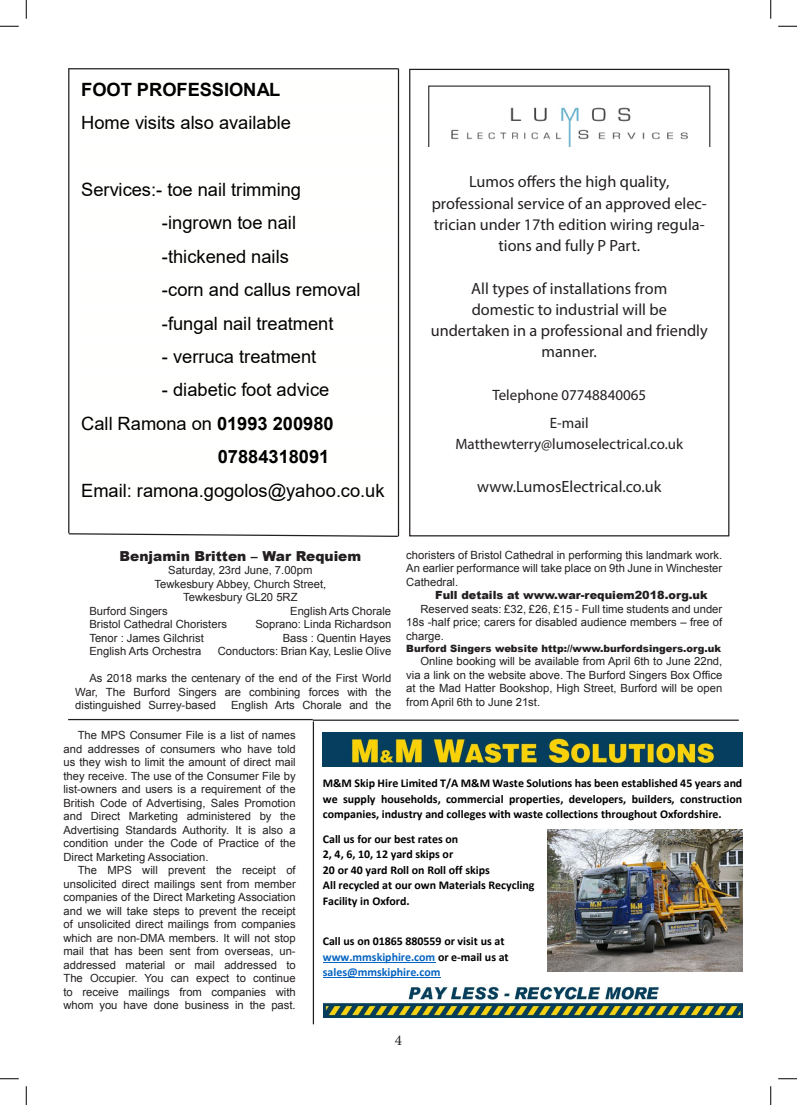
<style>
.page{position:relative;width:797px;height:1105px;background:#fff}
.page>*{position:absolute;margin:0;border:0;box-sizing:border-box;transform-origin:0 0}
.t1{font:18.25px/33.4px "Arial";color:#000}
.t2{font:700 18.25px "Arial";letter-spacing:-.005em;color:#000}
.t3{font:16.25px/21.2px "Myriad Pro";color:#231f20;text-align:center}
.t4{font:15px/28.4px "Myriad Pro";color:#231f20;text-align:center}
.t5{font:15px "Minion Pro";color:#231f20}
.t6{font:14.38px/18.8px "Eurostile LT Std";color:#231f20;text-align:center}
.t7{font:900 13.75px "Arial";color:#231f20}
.t8{font:600 13.25px "Eurostile LT Std";color:#231f20}
.t9{font:700 11.88px/15.6px "Calibri";color:#000}
.t10{font:11.25px/13.5px "Arial";color:#231f20;text-align:justify}
.t11{font:900 11.25px "Arial";color:#231f20}
.t12{font:900 10px "Arial";color:#231f20}
.s1{font-weight:700}
.s2{color:#0563c1}
</style>
<div class="page">
<div style="left:409px;top:69px;width:320px;height:467px;border:1px solid #231f20"></div>
<svg style="left:428px;top:86px;width:282px;height:61px"></svg>
<img style="left:445px;top:100px;width:248px;height:47px">
<hr style="left:323px;top:962px;width:112px;height:1px;background:#0563c1">
<hr style="left:323px;top:977px;width:117px;height:1px;background:#0563c1">
<img style="left:323px;top:732px;width:419px;height:34px">
<img style="left:547px;top:830px;width:195px;height:141px">
<img style="left:323px;top:984px;width:419px;height:34px">
<hr style="left:69px;top:68px;width:329px;height:1px;background:#231f20">
<hr style="left:398px;top:69px;width:1px;height:467px;background:#231f20">
<svg style="left:68px;top:532px;width:331px;height:5px"></svg>
<hr style="left:68px;top:68px;width:1px;height:465px;background:#231f20">
<hr style="left:313px;top:721px;width:1px;height:303px;background:#231f20">
<hr style="left:313px;top:719px;width:425px;height:2px;background:#231f20">
<hr style="left:68px;top:719px;width:245px;height:1px;background:#231f20">
<svg style="left:0;top:25px;width:19px;height:2px"></svg>
<svg style="left:778px;top:25px;width:19px;height:2px"></svg>
<svg style="left:0;top:1078px;width:19px;height:1px"></svg>
<svg style="left:778px;top:1078px;width:19px;height:1px"></svg>
<svg style="left:25px;top:0;width:2px;height:19px"></svg>
<svg style="left:25px;top:1086px;width:2px;height:19px"></svg>
<svg style="left:770px;top:0;width:1px;height:19px"></svg>
<svg style="left:770px;top:1086px;width:1px;height:19px"></svg>
<h1 class="t2" style="left:81px;top:76px;width:201px">FOOT PROFESSIONAL</h1>
<h1 class="t1" style="left:81px;top:106px;width:211px">Home visits also available</h1>
<h1 class="t1" style="left:162px;top:173px;width:200px;text-indent:-81px">Services:- toe nail trimming -ingrown toe nail -thickened nails<br>-corn and callus removal -fungal nail treatment</h1>
<h1 class="t1" style="left:162px;top:340px;width:156px">- verruca treatment</h1>
<h1 class="t1" style="left:81px;top:373px;width:254px;text-align:right">- diabetic foot advice<br>Call Ramona on <span class="s1">01993 200980<br>07884318091</span></h1>
<h1 class="t1" style="left:81px;top:473px;width:305px">Email: ramona.gogolos@yahoo.co.uk</h1>
<h2 class="t3" style="left:432px;top:171px;width:276px">Lumos offers the high quality, professional service of an approved elec&shy;trician under 17th edition wiring regula&shy;tions and fully P Part.</h2>
<h2 class="t3" style="left:431px;top:277px;width:278px">All types of installations from<br>domestic to industrial will be undertaken in a professional and friendly manner.</h2>
<h3 class="t4" style="left:492px;top:380px;width:155px">Telephone 07748840065<br>E-mail</h3>
<h3 class="t4" style="left:455px;top:430px;width:229px">Matthewterry@lumoselectrical.co.uk</h3>
<h2 class="t3" style="left:477px;top:476px;width:186px">www.LumosElectrical.co.uk</h2>
<p class="t6" style="left:446px;top:176px;width:248px">Lumos offers the high quality, professional service of an approved electrician under 17th edition wiring regulations and fully P Part.</p>
<p class="t6" style="left:458px;top:289px;width:224px">domestic to industrial will be undertaken in a professional and friendly manner.</p>
<p class="t8" style="left:550px;top:390px;width:40px">E-mail</p>
<p class="t7" style="left:119px;top:546px;width:243px">Benjamin Britten – War Requiem</p>
<p class="t10" style="left:168px;top:563px;width:146px">Saturday, 23rd June, 7.00pm</p>
<p class="t10" style="left:154px;top:577px;width:173px">Tewkesbury Abbey, Church Street,</p>
<p class="t10" style="left:183px;top:590px;width:116px">Tewkesbury GL20 5RZ</p>
<p class="t10" style="left:89px;top:604px;width:80px">Burford Singers</p>
<p class="t10" style="left:290px;top:604px;width:103px">English Arts Chorale</p>
<p class="t10" style="left:89px;top:617px;width:139px">Bristol Cathedral Choristers</p>
<p class="t10" style="left:255px;top:617px;width:137px">Soprano: Linda Richardson</p>
<p class="t10" style="left:89px;top:631px;width:116px">Tenor : James Gilchrist</p>
<p class="t10" style="left:283px;top:631px;width:110px">Bass : Quentin Hayes</p>
<p class="t10" style="left:89px;top:644px;width:113px">English Arts Orchestra</p>
<p class="t10" style="left:218px;top:644px;width:175px">Conductors: Brian Kay, Leslie Olive</p>
<p class="t10" style="left:75px;top:671px;width:317px;text-indent:14px">As 2018 marks the centenary of the end of the First World War, The Burford Singers are combining forces with the distinguished Surrey-based</p>
<p class="t10" style="left:231px;top:698px;width:162px">English Arts Chorale and the</p>
<p class="t10" style="left:406px;top:548px;width:317px">choristers of Bristol Cathedral in performing this landmark work.<br>An earlier performance will take place on 9th June in Winchester Cathedral.</p>
<p class="t11" style="left:435px;top:587px;width:274px">Full details at www.war-requiem2018.org.uk</p>
<p class="t10" style="left:406px;top:602px;width:317px;text-indent:14px">Reserved seats: £32, £26, £15 - Full time students and under 18s -half price; carers for disabled audience members – free of charge.</p>
<p class="t12" style="left:406px;top:641px;width:316px">Burford Singers website http://www.burfordsingers.org.uk</p>
<p class="t10" style="left:406px;top:655px;width:317px;text-indent:14px">Online booking will be available from April 6th to June 22nd, via a link on the website above. The Burford Singers Box Office at the Mad Hatter Bookshop, High Street, Burford will be open from April 6th to June 21st.</p>
<p class="t10" style="left:63px;top:728px;width:234px;text-indent:14px">The MPS Consumer File is a list of names and addresses of consumers who have told us they wish to limit the amount of direct mail they receive. The use of the Consumer File by list-owners and users is a requirement of the British Code of Advertising, Sales Promotion and Direct Marketing administered by the Advertising Standards Authority. It is also a condition under the Code of Practice of the Direct Marketing Association.</p>
<p class="t10" style="left:63px;top:863px;width:234px;text-indent:14px">The MPS will prevent the receipt of unsolicited direct mailings sent from member companies of the Direct Marketing Association and we will take steps to prevent the receipt of unsolicited direct mailings from companies which are non-DMA members. It will not stop mail that has been sent from overseas, un&shy;addressed material or mail addressed to The Occupier. You can expect to continue to receive mailings from companies with whom you have done business in the past.</p>
<p class="t9" style="left:323px;top:775px;width:421px;text-align:justify">M&amp;M Skip Hire Limited T/A M&amp;M Waste Solutions has been established 45 years and we supply households, commercial properties, developers, builders, construction companies, industry and colleges with waste collections throughout Oxfordshire.</p>
<p class="t9" style="left:323px;top:830px;width:213px">Call us for our best rates on<br>2, 4, 6, 10, 12 yard skips or<br>20 or 40 yard Roll on Roll off skips<br>All recycled at our own Materials Recycling<br>Facility in Oxford.</p>
<p class="t9" style="left:323px;top:933px;width:187px">Call us on 01865 880559 or visit us at <span class="s2">www.mmskiphire.com</span> or e-mail us at <span class="s2">sales@mmskiphire.com</span></p>
<h3 class="t5" style="left:395px;top:1030px;width:9px">4</h3>
</div>
